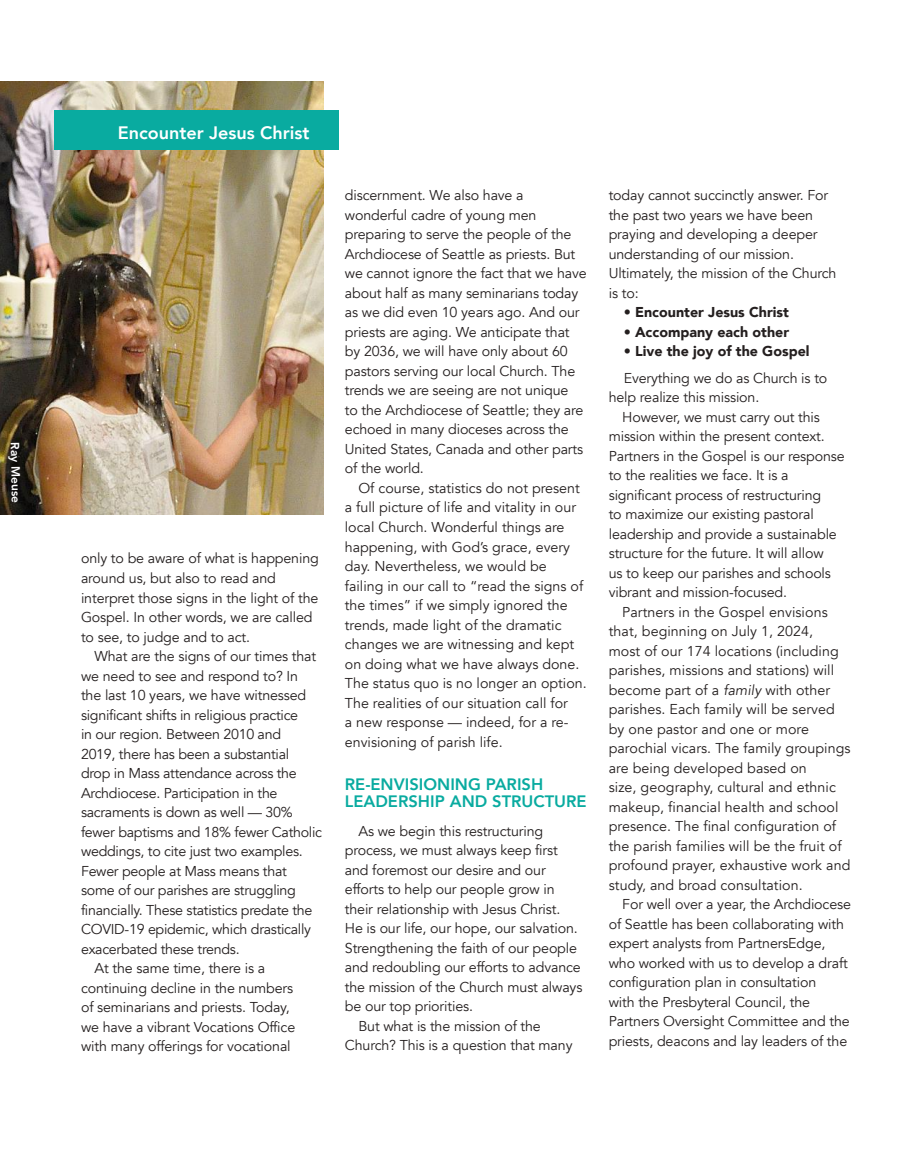
<style>
.page{position:relative;width:905px;height:1175px;background:#fff}
.page>*{position:absolute;margin:0;border:0;box-sizing:border-box;transform-origin:0 0}
.t1{font:800 18px "Avenir";color:#fff}
.t2{font:800 16.5px/16.5px "Avenir";color:#09aba0}
.t3{font:14.25px/19.5px "Avenir";letter-spacing:-.01em;color:#241f1f}
.t4{font:900 14.25px "Avenir";color:#241f1f}
.t5{font:800 12px "Avenir";color:#fff}
.s1{font-style:italic}
</style>
<div class="page">
<img style="left:0;top:82px;width:323px;height:432px">
<div style="left:54px;top:110px;width:285px;height:40px;background:#09aba0"></div>
<p class="t5" style="left:24px;top:442px;width:62px;rotate:89deg">Ray Meuse</p>
<p class="t1" style="left:118px;top:119px;width:193px">Encounter Jesus Christ</p>
<p class="t3" style="left:81px;top:549px;width:239px">only to be aware of what is happening around us, but also to read and interpret those signs in the light of the Gospel. In other words, we are called to see, to judge and to act.</p>
<p class="t3" style="left:94px;top:646px;width:223px">What are the signs of our times that</p>
<p class="t3" style="left:81px;top:666px;width:218px">we need to see and respond to? In</p>
<p class="t3" style="left:81px;top:685px;width:227px">the last 10 years, we have witnessed</p>
<p class="t3" style="left:81px;top:705px;width:219px">significant shifts in religious practice</p>
<p class="t3" style="left:81px;top:724px;width:201px">in our region. Between 2010 and</p>
<p class="t3" style="left:81px;top:744px;width:210px">2019, there has been a substantial</p>
<p class="t3" style="left:81px;top:763px;width:217px">drop in Mass attendance across the</p>
<p class="t3" style="left:81px;top:783px;width:198px">Archdiocese. Participation in the</p>
<p class="t3" style="left:81px;top:802px;width:213px">sacraments is down as well — 30%</p>
<p class="t3" style="left:81px;top:822px;width:242px">fewer baptisms and 18% fewer Catholic</p>
<p class="t3" style="left:81px;top:841px;width:223px">weddings, to cite just two examples.</p>
<p class="t3" style="left:81px;top:861px;width:207px">Fewer people at Mass means that</p>
<p class="t3" style="left:81px;top:880px;width:216px">some of our parishes are struggling</p>
<p class="t3" style="left:81px;top:900px;width:233px">financially. These statistics predate the</p>
<p class="t3" style="left:81px;top:919px;width:231px">COVID-19 epidemic, which drastically</p>
<p class="t3" style="left:81px;top:939px;width:160px">exacerbated these trends.</p>
<p class="t3" style="left:94px;top:958px;width:172px">At the same time, there is a</p>
<p class="t3" style="left:81px;top:978px;width:214px">continuing decline in the numbers</p>
<p class="t3" style="left:81px;top:997px;width:210px">of seminarians and priests. Today,</p>
<p class="t3" style="left:81px;top:1017px;width:216px">we have a vibrant Vocations Office</p>
<p class="t3" style="left:81px;top:1036px;width:211px">with many offerings for vocational</p>
<p class="t3" style="left:345px;top:186px;width:243px">discernment. We also have a wonderful cadre of young men preparing to serve the people of the Archdiocese of Seattle as priests. But we cannot ignore the fact that we have about half as many seminarians today as we did even 10 years ago. And our priests are aging. We anticipate that by 2036, we will have only about 60 pastors serving our local Church. The trends we are seeing are not unique<br>to the Archdiocese of Seattle; they are echoed in many dioceses across the United States, Canada and other parts of the world.</p>
<p class="t3" style="left:345px;top:478px;width:243px;text-indent:14px">Of course, statistics do not present a full picture of life and vitality in our local Church. Wonderful things are happening, with God’s grace, every day. Nevertheless, we would be failing in our call to “read the signs of the times” if we simply ignored the trends, made light of the dramatic changes we are witnessing and kept on doing what we have always done.<br>The status quo is no longer an option.<br>The realities of our situation call for<br>a new response — indeed, for a re&shy;envisioning of parish life.</p>
<p class="t2" style="left:345px;top:776px;width:243px">RE-ENVISIONING PARISH<br>LEADERSHIP AND STRUCTURE</p>
<p class="t3" style="left:358px;top:821px;width:186px">As we begin this restructuring</p>
<p class="t3" style="left:345px;top:841px;width:214px">process, we must always keep first</p>
<p class="t3" style="left:345px;top:860px;width:202px">and foremost our desire and our</p>
<p class="t3" style="left:345px;top:880px;width:211px">efforts to help our people grow in</p>
<p class="t3" style="left:345px;top:899px;width:217px">their relationship with Jesus Christ.</p>
<p class="t3" style="left:345px;top:919px;width:234px">He is our life, our hope, our salvation.</p>
<p class="t3" style="left:345px;top:938px;width:234px">Strengthening the faith of our people</p>
<p class="t3" style="left:345px;top:958px;width:237px">and redoubling our efforts to advance</p>
<p class="t3" style="left:345px;top:977px;width:239px">the mission of the Church must always</p>
<p class="t3" style="left:345px;top:997px;width:130px">be our top priorities.</p>
<p class="t3" style="left:358px;top:1016px;width:184px">But what is the mission of the</p>
<p class="t3" style="left:345px;top:1036px;width:229px">Church? This is a question that many</p>
<p class="t3" style="left:608px;top:186px;width:229px">today cannot succinctly answer. For the past two years we have been praying and developing a deeper understanding of our mission.<br>Ultimately, the mission of the Church is to:</p>
<p class="t4" style="left:623px;top:300px;width:167px">• Encounter Jesus Christ</p>
<p class="t4" style="left:623px;top:320px;width:167px">• Accompany each other</p>
<p class="t4" style="left:623px;top:339px;width:187px">• Live the joy of the Gospel</p>
<p class="t3" style="left:608px;top:368px;width:220px;text-indent:15px">Everything we do as Church is to help realize this mission.</p>
<p class="t3" style="left:608px;top:407px;width:237px;text-indent:14px">However, we must carry out this mission within the present context.<br>Partners in the Gospel is our response to the realities we face. It is a significant process of restructuring<br>to maximize our existing pastoral leadership and provide a sustainable structure for the future. It will allow<br>us to keep our parishes and schools vibrant and mission-focused.</p>
<p class="t3" style="left:608px;top:602px;width:243px;text-indent:14px">Partners in the Gospel envisions that, beginning on July 1, 2024,<br>most of our 174 locations (including parishes, missions and stations) will become part of a <span class="s1">family</span> with other parishes. Each family will be served by one pastor and one or more parochial vicars. The family groupings are being developed based on<br>size, geography, cultural and ethnic makeup, financial health and school presence. The final configuration of the parish families will be the fruit of profound prayer, exhaustive work and study, and broad consultation.</p>
<p class="t3" style="left:608px;top:895px;width:244px;text-indent:14px">For well over a year, the Archdiocese of Seattle has been collaborating with expert analysts from PartnersEdge, who worked with us to develop a draft configuration plan in consultation<br>with the Presbyteral Council, the Partners Oversight Committee and the priests, deacons and lay leaders of the</p>
</div>
